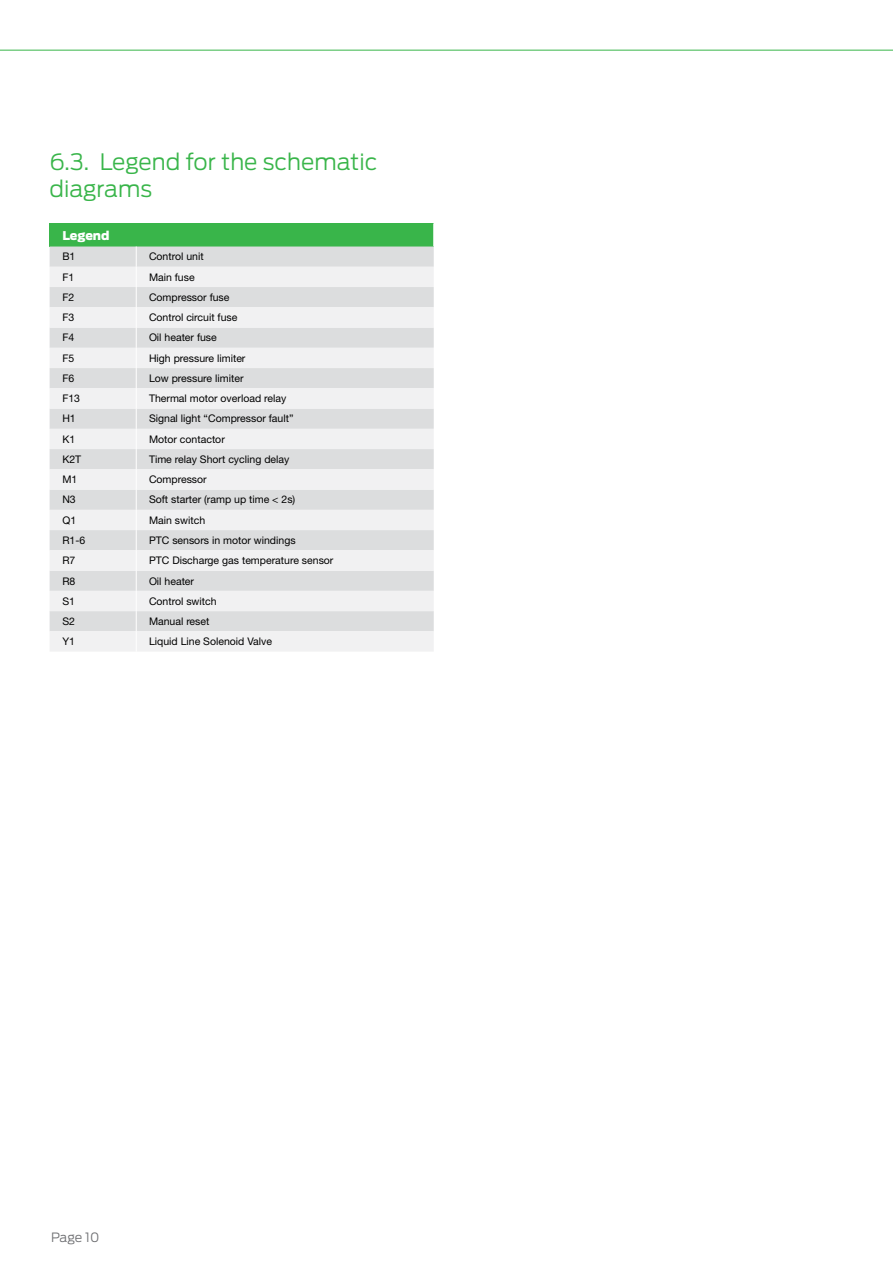
<style>
.page{position:relative;width:893px;height:1263px;background:#fff}
.page>*{position:absolute;margin:0;border:0;box-sizing:border-box;transform-origin:0 0}
.t1{font:300 22.5px/27px "Antenna";color:#39b54a}
.t2{font:300 12.75px "Antenna";letter-spacing:-.015em;color:#6d6e71}
.t3{font:900 12px "Antenna";color:#fff}
.t4{font:10.5px "Helvetica Neue LT Std";color:#000}
</style>
<div class="page">
<svg style="left:0;top:49px;width:893px;height:2px;background:#9bd9a3"></svg>
<div style="left:50px;top:223px;width:384px;height:23px;background:#39b54a"></div>
<svg style="left:50px;top:246px;width:384px;height:21px;background:#d8dcda"></svg>
<svg style="left:50px;top:267px;width:384px;height:384px;fill:#f1f1f2"></svg>
<svg style="left:136px;top:246px;width:1px;height:405px"></svg>
<svg style="left:433px;top:223px;width:1px;height:23px"></svg>
<h1 class="t1" style="left:50px;top:148px;width:329px">6.3. Legend for the schematic diagrams</h1>
<p class="t3" style="left:62px;top:228px;width:49px">Legend</p>
<p class="t4" style="left:62px;top:250px;width:15px">B1</p>
<p class="t4" style="left:149px;top:250px;width:56px">Control unit</p>
<p class="t4" style="left:62px;top:271px;width:13px">F1</p>
<p class="t4" style="left:149px;top:271px;width:47px">Main fuse</p>
<p class="t4" style="left:62px;top:291px;width:13px">F2</p>
<p class="t4" style="left:149px;top:291px;width:82px">Compressor fuse</p>
<p class="t4" style="left:62px;top:311px;width:13px">F3</p>
<p class="t4" style="left:149px;top:311px;width:90px">Control circuit fuse</p>
<p class="t4" style="left:62px;top:331px;width:13px">F4</p>
<p class="t4" style="left:149px;top:331px;width:69px">Oil heater fuse</p>
<p class="t4" style="left:62px;top:352px;width:13px">F5</p>
<p class="t4" style="left:149px;top:352px;width:98px">High pressure limiter</p>
<p class="t4" style="left:62px;top:372px;width:13px">F6</p>
<p class="t4" style="left:149px;top:372px;width:96px">Low pressure limiter</p>
<p class="t4" style="left:62px;top:392px;width:19px">F13</p>
<p class="t4" style="left:149px;top:392px;width:139px">Thermal motor overload relay</p>
<p class="t4" style="left:62px;top:412px;width:15px">H1</p>
<p class="t4" style="left:149px;top:412px;width:146px">Signal light “Compressor fault”</p>
<p class="t4" style="left:62px;top:433px;width:14px">K1</p>
<p class="t4" style="left:149px;top:433px;width:77px">Motor contactor</p>
<p class="t4" style="left:62px;top:453px;width:20px">K2T</p>
<p class="t4" style="left:149px;top:453px;width:142px">Time relay Short cycling delay</p>
<p class="t4" style="left:62px;top:473px;width:16px">M1</p>
<p class="t4" style="left:149px;top:473px;width:59px">Compressor</p>
<p class="t4" style="left:62px;top:493px;width:15px">N3</p>
<p class="t4" style="left:149px;top:493px;width:148px">Soft starter (ramp up time &lt; 2s)</p>
<p class="t4" style="left:62px;top:514px;width:15px">Q1</p>
<p class="t4" style="left:149px;top:514px;width:58px">Main switch</p>
<p class="t4" style="left:62px;top:534px;width:24px">R1-6</p>
<p class="t4" style="left:149px;top:534px;width:148px">PTC sensors in motor windings</p>
<p class="t4" style="left:62px;top:554px;width:15px">R7</p>
<p class="t4" style="left:149px;top:554px;width:186px">PTC Discharge gas temperature sensor</p>
<p class="t4" style="left:62px;top:574px;width:15px">R8</p>
<p class="t4" style="left:149px;top:574px;width:47px">Oil heater</p>
<p class="t4" style="left:62px;top:595px;width:14px">S1</p>
<p class="t4" style="left:149px;top:595px;width:69px">Control switch</p>
<p class="t4" style="left:62px;top:615px;width:14px">S2</p>
<p class="t4" style="left:149px;top:615px;width:62px">Manual reset</p>
<p class="t4" style="left:62px;top:635px;width:14px">Y1</p>
<p class="t4" style="left:149px;top:635px;width:125px">Liquid Line Solenoid Valve</p>
<p class="t2" style="left:51px;top:1230px;width:50px">Page 10</p>
</div>
